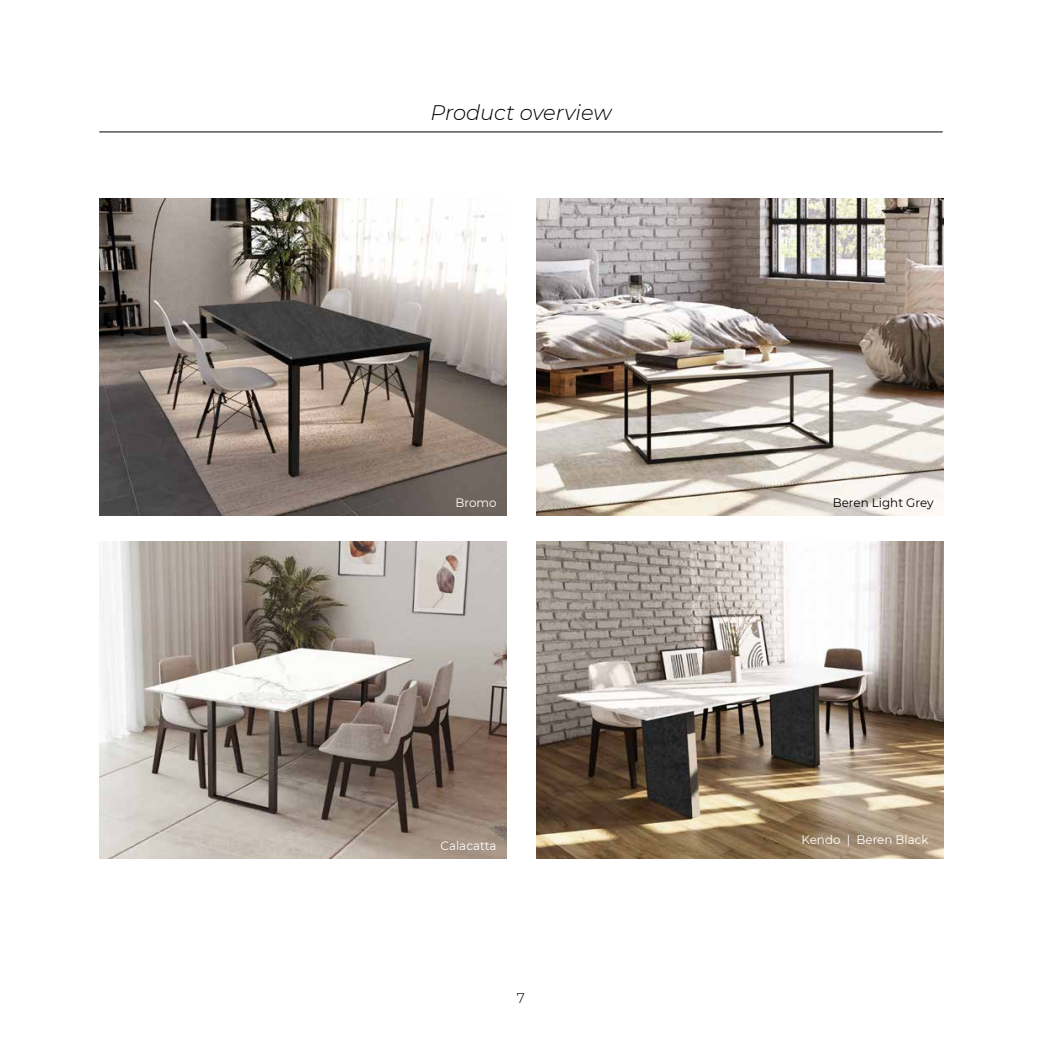
<style>
.page{position:relative;width:1042px;height:1042px;background:#fff}
.page>*{position:absolute;margin:0;border:0;box-sizing:border-box;transform-origin:0 0}
.t1{font:italic 300 21px "Montserrat";color:#000}
.t2{font:300 14px "Montserrat";color:#000}
.t3{font:12.25px "Montserrat";color:#fff}
.t4{font:12.25px "Montserrat";color:#000}
</style>
<div class="page">
<hr style="left:99px;top:131px;width:844px;height:1px;background:#000">
<img style="left:99px;top:198px;width:407px;height:317px">
<img style="left:99px;top:541px;width:407px;height:317px">
<img style="left:536px;top:198px;width:407px;height:317px">
<img style="left:536px;top:541px;width:407px;height:317px">
<h1 class="t1" style="left:430px;top:98px;width:182px">Product overview</h1>
<p class="t3" style="left:455px;top:494px;width:43px">Bromo</p>
<p class="t4" style="left:833px;top:494px;width:102px">Beren Light Grey</p>
<p class="t3" style="left:441px;top:837px;width:57px">Calacatta</p>
<p class="t3" style="left:801px;top:831px;width:128px">Kendo | Beren Black</p>
<p class="t2" style="left:517px;top:988px;width:10px">7</p>
</div>
